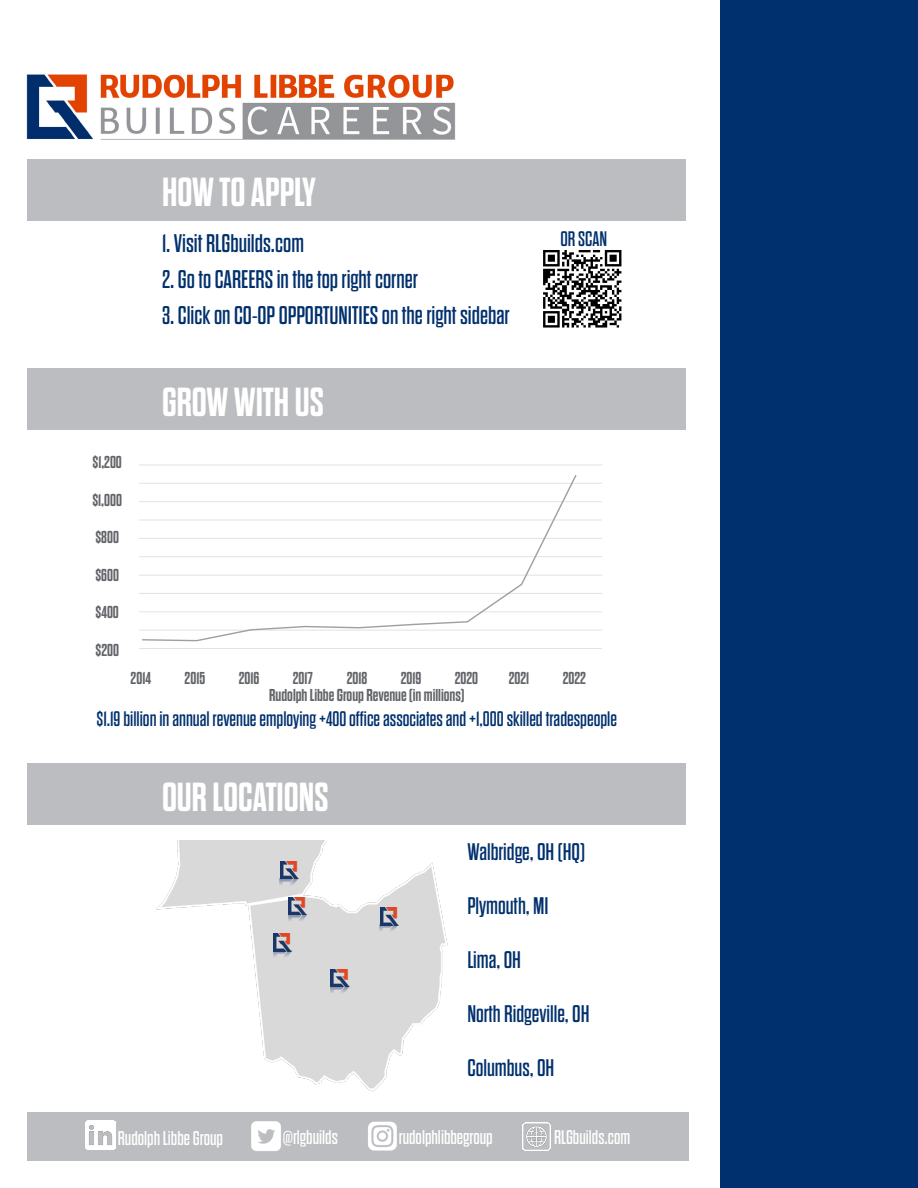
<style>
.page{position:relative;width:918px;height:1188px;background:#fff}
.page>*{position:absolute;margin:0;border:0;box-sizing:border-box;transform-origin:0 0}
.t1{font:700 40.5px "Dharma Gothic E";color:#fff}
.t2{font:25.5px "Dharma Gothic E";color:#00306d}
.t3{font:24px "Dharma Gothic E";color:#00306d}
.t4{font:21px "Dharma Gothic E";color:#00306d}
.t5{font:19.8px "Dharma Gothic E";color:#fff}
.t6{font:700 17.25px "Dharma Gothic E";color:#63656a}
.t7{font:7.5px "Calibri";letter-spacing:-.005em;color:#595959}
</style>
<div class="page">
<div style="left:27px;top:1113px;width:661px;height:48px;background:#bcbdc0"></div>
<div style="left:27px;top:159px;width:659px;height:62px;background:#bcbdc0"></div>
<div style="left:27px;top:369px;width:659px;height:61px;background:#bcbdc0"></div>
<div style="left:27px;top:764px;width:659px;height:61px;background:#bcbdc0"></div>
<img style="left:251px;top:1121px;width:30px;height:30px">
<img style="left:86px;top:1120px;width:29px;height:30px">
<img style="left:368px;top:1121px;width:29px;height:30px">
<img style="left:523px;top:1123px;width:28px;height:27px">
<img style="left:156px;top:840px;width:292px;height:252px">
<img style="left:288px;top:897px;width:19px;height:36px">
<img style="left:280px;top:861px;width:19px;height:36px">
<img style="left:273px;top:933px;width:19px;height:36px">
<img style="left:330px;top:969px;width:19px;height:36px">
<img style="left:380px;top:908px;width:19px;height:35px">
<img style="left:543px;top:250px;width:79px;height:78px">
<div style="left:721px;top:0;width:197px;height:1188px;background:#00306d"></div>
<img style="left:26px;top:74px;width:430px;height:66px">
<hr style="left:140px;top:630px;width:461px;height:1px;background:#d9d9d9">
<hr style="left:140px;top:612px;width:461px;height:1px;background:#d9d9d9">
<hr style="left:140px;top:593px;width:461px;height:1px;background:#d9d9d9">
<hr style="left:140px;top:575px;width:461px;height:1px;background:#d9d9d9">
<hr style="left:140px;top:556px;width:461px;height:1px;background:#d9d9d9">
<hr style="left:140px;top:538px;width:461px;height:1px;background:#d9d9d9">
<hr style="left:140px;top:520px;width:461px;height:1px;background:#d9d9d9">
<hr style="left:140px;top:501px;width:461px;height:1px;background:#d9d9d9">
<hr style="left:140px;top:483px;width:461px;height:1px;background:#d9d9d9">
<hr style="left:140px;top:465px;width:461px;height:1px;background:#d9d9d9">
<hr style="left:140px;top:648px;width:461px;height:1px;background:#d9d9d9">
<svg style="left:141px;top:475px;width:437px;height:167px"></svg>
<p class="t1" style="left:162px;top:172px;width:156px">HOW TO APPLY</p>
<p class="t2" style="left:162px;top:231px;width:143px">1. Visit RLGbuilds.com</p>
<p class="t2" style="left:162px;top:267px;width:257px">2. Go to CAREERS in the top right corner</p>
<p class="t2" style="left:162px;top:303px;width:349px">3. Click on CO-OP OPPORTUNITIES on the right sidebar</p>
<p class="t4" style="left:560px;top:228px;width:48px">OR SCAN</p>
<p class="t1" style="left:162px;top:381px;width:163px">GROW WITH US</p>
<p class="t6" style="left:92px;top:453px;width:31px">$1,200</p>
<p class="t6" style="left:92px;top:491px;width:31px">$1,000</p>
<p class="t6" style="left:95px;top:528px;width:25px">$800</p>
<p class="t6" style="left:95px;top:566px;width:25px">$600</p>
<p class="t6" style="left:96px;top:603px;width:25px">$400</p>
<p class="t6" style="left:95px;top:641px;width:25px">$200</p>
<p class="t7" style="left:93px;top:459px;width:17px">1200</p>
<p class="t7" style="left:93px;top:496px;width:17px">1000</p>
<p class="t7" style="left:97px;top:533px;width:13px">800</p>
<p class="t7" style="left:97px;top:569px;width:13px">600</p>
<p class="t7" style="left:97px;top:606px;width:13px">400</p>
<p class="t7" style="left:97px;top:643px;width:13px">200</p>
<p class="t6" style="left:131px;top:669px;width:22px">2014</p>
<p class="t6" style="left:185px;top:669px;width:22px">2015</p>
<p class="t6" style="left:239px;top:669px;width:22px">2016</p>
<p class="t6" style="left:293px;top:669px;width:21px">2017</p>
<p class="t6" style="left:347px;top:669px;width:22px">2018</p>
<p class="t6" style="left:401px;top:669px;width:22px">2019</p>
<p class="t6" style="left:455px;top:669px;width:25px">2020</p>
<p class="t6" style="left:509px;top:669px;width:22px">2021</p>
<p class="t6" style="left:563px;top:669px;width:25px">2022</p>
<p class="t6" style="left:269px;top:686px;width:197px">Rudolph Libbe Group Revenue (in millions)</p>
<p class="t4" style="left:96px;top:709px;width:522px">$1.19 billion in annual revenue employing +400 office associates and +1,000 skilled tradespeople</p>
<p class="t1" style="left:162px;top:776px;width:168px">OUR LOCATIONS</p>
<p class="t3" style="left:467px;top:839px;width:119px">Walbridge, OH (HQ)</p>
<p class="t3" style="left:467px;top:893px;width:83px">Plymouth, MI</p>
<p class="t3" style="left:467px;top:947px;width:55px">Lima, OH</p>
<p class="t3" style="left:467px;top:1001px;width:124px">North Ridgeville, OH</p>
<p class="t3" style="left:467px;top:1055px;width:89px">Columbus, OH</p>
<p class="t5" style="left:118px;top:1128px;width:107px">Rudolph Libbe Group</p>
<p class="t5" style="left:283px;top:1127px;width:57px">@rlgbuilds</p>
<p class="t5" style="left:399px;top:1127px;width:95px">rudolphlibbegroup</p>
<p class="t5" style="left:554px;top:1127px;width:78px">RLGbuilds.com</p>
</div>
